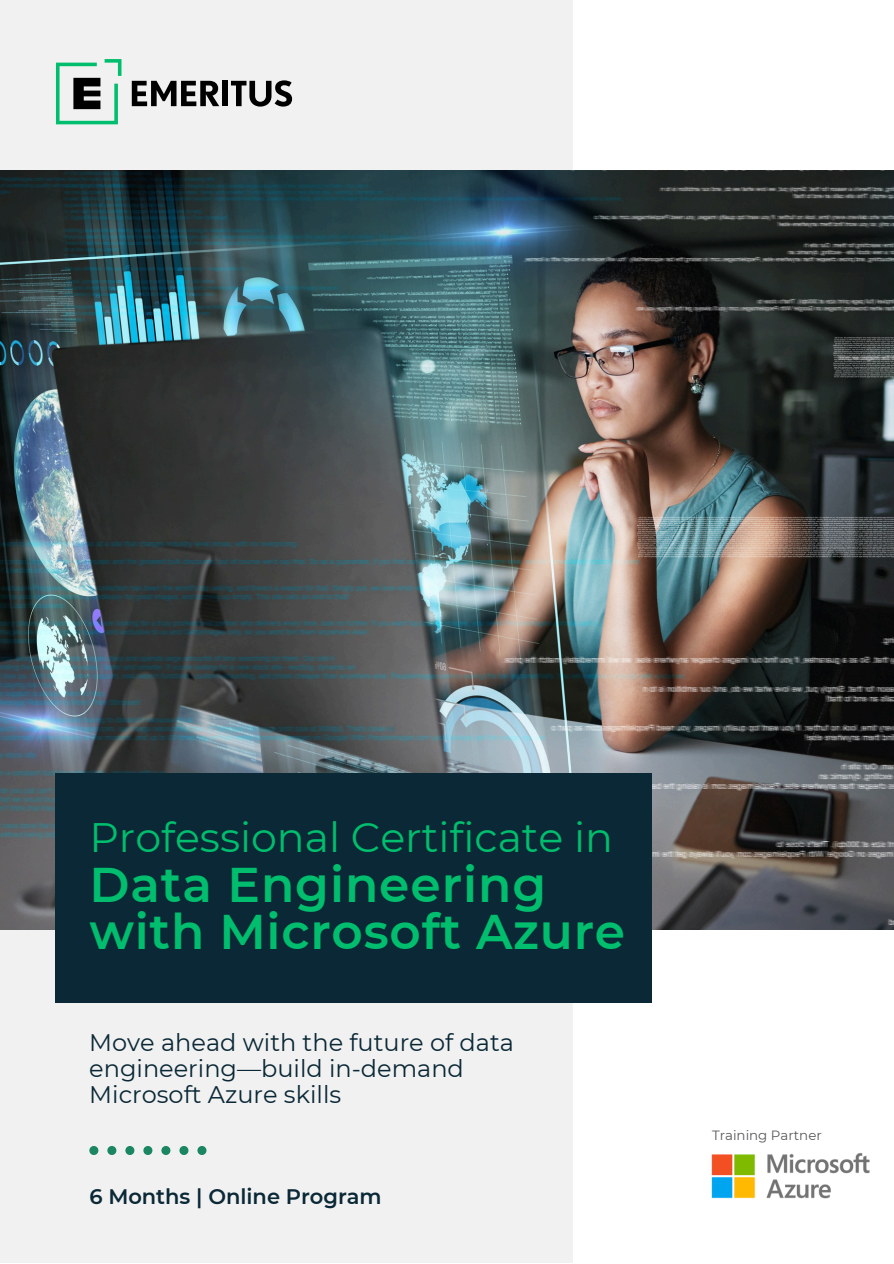
<style>
.page{position:relative;width:894px;height:1264px;background:#fff}
.page>*{position:absolute;margin:0;border:0;box-sizing:border-box;transform-origin:0 0}
.t1{font:600 48.6px/47.2px "Montserrat";letter-spacing:.015em;color:#00be6d}
.t2{font:41.1px "Montserrat";color:#00be6d}
.t3{font:24px/25.8px "Montserrat";color:#0a2836}
.t4{font:600 21px "Montserrat";color:#0a2836}
.t5{font:13.35px "Montserrat";color:#595a5c}
</style>
<div class="page">
<div style="left:0;top:0;width:572px;height:1262px;background:#f1f1f1"></div>
<img style="left:0;top:170px;width:893px;height:759px">
<svg style="left:132px;top:81px;width:87px;height:25px"></svg>
<div style="left:222px;top:81px;width:6px;height:25px;background:#000"></div>
<svg style="left:231px;top:80px;width:61px;height:27px"></svg>
<svg style="left:56px;top:59px;width:65px;height:65px"></svg>
<div style="left:55px;top:773px;width:596px;height:229px;background:#0a2836"></div>
<svg style="left:89px;top:1146px;width:117px;height:8px"></svg>
<img style="left:711px;top:1153px;width:159px;height:46px">
<p class="t2" style="left:89px;top:812px;width:525px">Professional Certificate in</p>
<p class="t1" style="left:89px;top:860px;width:537px">Data Engineering with Microsoft Azure</p>
<p class="t3" style="left:89px;top:1029px;width:426px">Move ahead with the future of data engineering—build in-demand<br>Microsoft Azure skills</p>
<h1 class="t4" style="left:89px;top:1183px;width:294px">6 Months | Online Program</h1>
<h3 class="t5" style="left:711px;top:1127px;width:111px">Training Partner</h3>
</div>
